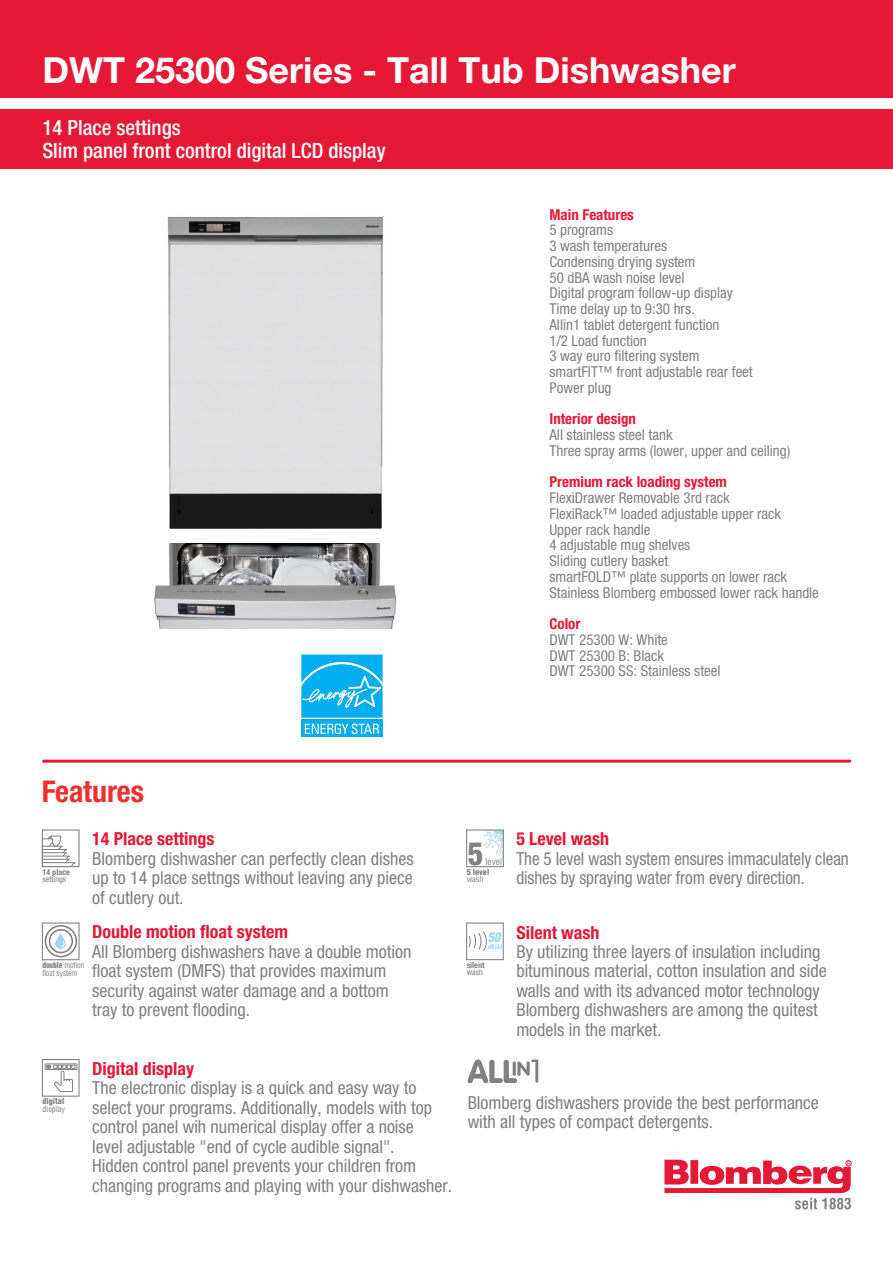
<style>
.page{position:relative;width:893px;height:1263px;background:#fff}
.page>*{position:absolute;margin:0;border:0;box-sizing:border-box;transform-origin:0 0}
.t1{font:700 36px "Helvetica Neue LT Std";color:#fff}
.t2{font:900 condensed 30.45px "Helvetica";color:#808083}
.t3{font:700 condensed 30px "Helvetica Neue LT Std";color:#ee302d}
.t4{font:500 condensed 21px/22.5px "Helvetica Neue LT Std";color:#fff}
.t5{font:condensed 18px/19.5px "Helvetica Neue LT Std";color:#808083}
.t6{font:condensed 18px/19.5px "Helvetica Neue LT Std";color:#808083;scale:.95 1}
.t7{font:700 condensed 18px "Helvetica Neue LT Std";color:#e51836}
.t8{font:condensed 15px/15.8px "Helvetica Neue LT Std";color:#808083}
.t9{font:700 condensed 15px "Helvetica Neue LT Std";color:#e51836}
.t10{font:italic 900 condensed 12.9px "Helvetica";color:#a0d4ec}
.t11{font:condensed 9.3px "Helvetica";color:#808083}
.t12{font:condensed 8.25px/7.5px "Helvetica";letter-spacing:-.005em;color:#808083;scale:.9 1}
.t13{font:900 condensed 8.25px "Helvetica";color:#808083}
.t14{font:700 condensed 8.25px "Helvetica Neue LT Std";color:#808083}
.t15{font:condensed 8.25px "Helvetica Neue LT Std";color:#808083}
.t16{font:condensed 8.25px "Helvetica";letter-spacing:-.005em;color:#808083}
.t17{font:italic 700 condensed 6.3px "Helvetica";color:#a0d4ec}
.s1{font-weight:900}
</style>
<div class="page">
<div style="left:0;top:0;width:893px;height:98px;background:#e51836"></div>
<div style="left:0;top:109px;width:893px;height:60px;background:#e51836"></div>
<hr style="left:44px;top:760px;width:806px;height:3px;background:#e51836">
<svg style="left:664px;top:1160px;width:187px;height:49px"></svg>
<svg style="left:484px;top:831px;width:18px;height:23px"></svg>
<div style="left:466px;top:829px;width:38px;height:38px;border:1px solid #808083"></div>
<svg style="left:468px;top:1059px;width:70px;height:24px"></svg>
<svg style="left:42px;top:922px;width:38px;height:38px"></svg>
<svg style="left:44px;top:924px;width:34px;height:34px"></svg>
<div style="left:42px;top:1059px;width:38px;height:38px;border:1px solid #808083"></div>
<div style="left:45px;top:1064px;width:32px;height:6px;border:1px solid #808083"></div>
<svg style="left:46px;top:1065px;width:29px;height:27px"></svg>
<div style="left:42px;top:829px;width:38px;height:38px;background:#fff;border:1px solid #808083"></div>
<svg style="left:42px;top:831px;width:34px;height:36px"></svg>
<div style="left:466px;top:922px;width:38px;height:38px;background:#fff;border:1px solid #808083"></div>
<svg style="left:469px;top:931px;width:18px;height:21px"></svg>
<img style="left:167px;top:217px;width:217px;height:312px">
<img style="left:154px;top:543px;width:243px;height:85px">
<div style="left:301px;top:720px;width:82px;height:17px;background:#00aeef"></div>
<svg style="left:301px;top:655px;width:82px;height:79px"></svg>
<h1 class="t1" style="left:42px;top:48px;width:695px">DWT 25300 Series - Tall Tub Dishwasher</h1>
<p class="t4" style="left:42px;top:116px;width:345px">14 Place settings<br>Slim panel front control digital LCD display</p>
<p class="t9" style="left:549px;top:205px;width:86px">Main Features</p>
<p class="t8" style="left:549px;top:222px;width:205px">5 programs<br>3 wash temperatures<br>Condensing drying system<br>50 dBA wash noise level<br>Digital program follow-up display<br>Time delay up to 9:30 hrs.<br>Allin1 tablet detergent function<br>1/2 Load function<br>3 way euro filtering system smartFIT™ front adjustable rear feet<br>Power plug</p>
<p class="t9" style="left:549px;top:410px;width:88px">Interior design</p>
<p class="t8" style="left:549px;top:427px;width:242px">All stainless steel tank<br>Three spray arms (lower, upper and ceiling)</p>
<p class="t9" style="left:549px;top:473px;width:179px">Premium rack loading system</p>
<p class="t8" style="left:549px;top:490px;width:271px">FlexiDrawer Removable 3rd rack<br>FlexiRack™ loaded adjustable upper rack<br>Upper rack handle<br>4 adjustable mug shelves<br>Sliding cutlery basket<br>smartFOLD™ plate supports on lower rack<br>Stainless Blomberg embossed lower rack handle</p>
<p class="t9" style="left:549px;top:615px;width:32px">Color</p>
<p class="t8" style="left:549px;top:631px;width:173px">DWT 25300 W: White<br>DWT 25300 B: Black<br>DWT 25300 SS: Stainless steel</p>
<h3 class="t3" style="left:42px;top:773px;width:104px">Features</h3>
<p class="t7" style="left:92px;top:828px;width:124px">14 Place settings</p>
<p class="t5" style="left:92px;top:848px;width:323px;text-align:justify">Blomberg dishwasher can perfectly clean dishes up to 14 place settngs without leaving any piece of cutlery out.</p>
<p class="t7" style="left:92px;top:921px;width:197px">Double motion float system</p>
<p class="t5" style="left:92px;top:942px;width:321px">All Blomberg dishwashers have a double motion float system (DMFS) that provides maximum security against water damage and a bottom tray to prevent flooding.</p>
<p class="t14" style="left:42px;top:867px;width:29px">14 place</p>
<p class="t15" style="left:42px;top:874px;width:25px">settings</p>
<p class="t12" style="left:42px;top:961px;width:48px"><span class="s1">double</span> motion float system</p>
<p class="t13" style="left:42px;top:1096px;width:24px">digital</p>
<p class="t16" style="left:42px;top:1104px;width:24px">display</p>
<p class="t7" style="left:92px;top:1057px;width:103px">Digital display</p>
<p class="t5" style="left:92px;top:1078px;width:361px">The electronic display is a quick and easy way to select your programs. Additionally, models with top control panel wih numerical display offer a noise<br>level adjustable "end of cycle audible signal".<br>Hidden control panel prevents your children from changing programs and playing with your dishwasher.</p>
<h2 class="t2" style="left:468px;top:835px;width:17px">5</h2>
<p class="t11" style="left:485px;top:855px;width:18px">level</p>
<p class="t13" style="left:467px;top:867px;width:24px">5 level</p>
<p class="t16" style="left:467px;top:874px;width:18px">wash</p>
<p class="t10" style="left:487px;top:929px;width:14px">50</p>
<p class="t17" style="left:487px;top:943px;width:16px">dB(A)</p>
<p class="t14" style="left:467px;top:960px;width:20px">silent</p>
<p class="t15" style="left:467px;top:968px;width:18px">wash</p>
<p class="t7" style="left:516px;top:828px;width:94px">5 Level wash</p>
<p class="t6" style="left:516px;top:848px;width:351px">The 5 level wash system ensures immaculately clean dishes by spraying water from every direction.</p>
<p class="t7" style="left:516px;top:921px;width:85px">Silent wash</p>
<p class="t5" style="left:516px;top:942px;width:312px">By utilizing three layers of insulation including bituminous material, cotton insulation and side walls and with its advanced motor technology Blomberg dishwashers are among the quitest models in the market.</p>
<p class="t5" style="left:468px;top:1092px;width:353px">Blomberg dishwashers provide the best performance with all types of compact detergents.</p>
</div>
